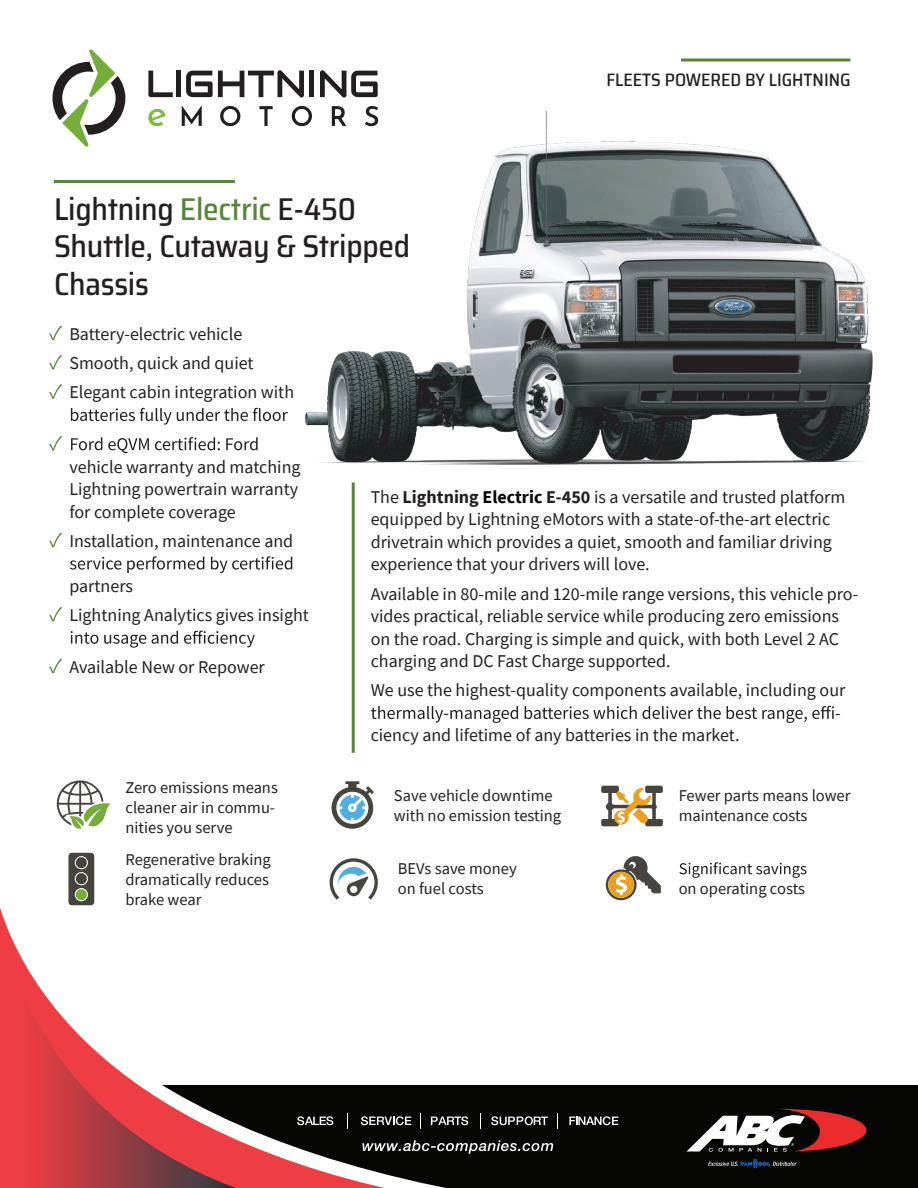
<style>
.page{position:relative;width:918px;height:1188px;background:#fff}
.page>*{position:absolute;margin:0;border:0;box-sizing:border-box;transform-origin:0 0}
.t1{font:500 semi-condensed 31.5px/37.8px "Saira";letter-spacing:-.01em;color:#231f20}
.t2{font:18px/22.5px "Source Sans Pro";color:#231f20}
.t3{font:500 semi-condensed 18px "Saira";color:#231f20}
.t4{font:16.5px/19.8px "Source Sans Pro";color:#231f20}
.s1{color:#59853b}
.s2{font-weight:700}
.s3{font-weight:700;color:#040503}
</style>
<div class="page">
<svg style="left:681px;top:58px;width:169px;height:4px"></svg>
<hr style="left:54px;top:180px;width:181px;height:3px;background:#59853b">
<hr style="left:352px;top:482px;width:3px;height:271px;background:#59853b">
<img style="left:291px;top:84px;width:582px;height:410px">
<svg style="left:371px;top:706px;width:463px;height:17px"></svg>
<svg style="left:332px;top:781px;width:42px;height:43px"></svg>
<svg style="left:601px;top:786px;width:62px;height:40px"></svg>
<svg style="left:56px;top:780px;width:54px;height:44px"></svg>
<svg style="left:606px;top:856px;width:55px;height:44px"></svg>
<svg style="left:679px;top:862px;width:127px;height:16px"></svg>
<svg style="left:49px;top:326px;width:13px;height:14px"></svg>
<svg style="left:49px;top:355px;width:13px;height:15px"></svg>
<svg style="left:49px;top:384px;width:13px;height:15px"></svg>
<svg style="left:71px;top:408px;width:217px;height:17px"></svg>
<svg style="left:49px;top:436px;width:13px;height:15px"></svg>
<svg style="left:71px;top:437px;width:187px;height:16px"></svg>
<svg style="left:49px;top:533px;width:13px;height:14px"></svg>
<svg style="left:70px;top:556px;width:222px;height:17px"></svg>
<svg style="left:49px;top:607px;width:13px;height:15px"></svg>
<svg style="left:71px;top:631px;width:184px;height:17px"></svg>
<svg style="left:49px;top:659px;width:13px;height:14px"></svg>
<svg style="left:52px;top:50px;width:73px;height:97px"></svg>
<svg style="left:148px;top:109px;width:18px;height:17px"></svg>
<svg style="left:220px;top:106px;width:20px;height:20px"></svg>
<svg style="left:259px;top:106px;width:14px;height:20px"></svg>
<svg style="left:292px;top:106px;width:20px;height:20px"></svg>
<svg style="left:332px;top:106px;width:14px;height:20px"></svg>
<svg style="left:365px;top:106px;width:13px;height:20px"></svg>
<svg style="left:182px;top:105px;width:20px;height:21px"></svg>
<svg style="left:148px;top:71px;width:25px;height:26px"></svg>
<div style="left:176px;top:71px;width:5px;height:26px;background:#231f20"></div>
<svg style="left:186px;top:70px;width:118px;height:28px"></svg>
<hr style="left:310px;top:71px;width:4px;height:26px;background:#231f20">
<svg style="left:320px;top:70px;width:58px;height:28px"></svg>
<div style="left:0;top:1085px;width:918px;height:103px;background:#050504"></div>
<svg style="left:708px;top:1159px;width:89px;height:9px"></svg>
<svg style="left:687px;top:1109px;width:180px;height:43px"></svg>
<svg style="left:503px;top:1143px;width:50px;height:9px"></svg>
<svg style="left:503px;top:1116px;width:45px;height:9px"></svg>
<svg style="left:569px;top:1116px;width:49px;height:9px"></svg>
<svg style="left:557px;top:1113px;width:1px;height:15px"></svg>
<svg style="left:267px;top:824px;width:167px;height:364px"></svg>
<svg style="left:0;top:824px;width:267px;height:364px"></svg>
<h1 class="t1" style="left:54px;top:189px;width:358px">Lightning <span class="s1">Electric</span> E-450<br>Shuttle, Cutaway &amp; Stripped<br>Chassis</h1>
<p class="t2" style="left:69px;top:319px;width:226px;line-height:29.2px">Battery-electric vehicle<br>Smooth, quick and quiet<br>Elegant cabin integration with</p>
<p class="t3" style="left:606px;top:67px;width:246px">FLEETS POWERED BY LIGHTNING</p>
<p class="t2" style="left:69px;top:455px;width:233px">vehicle warranty and matching<br>Lightning powertrain warranty for complete coverage</p>
<p class="t2" style="left:69px;top:530px;width:225px">Installation, maintenance and</p>
<p class="t2" style="left:69px;top:571px;width:241px;line-height:29.2px">partners<br>Lightning Analytics gives insight</p>
<p class="t2" style="left:69px;top:656px;width:197px">Available New or Repower</p>
<p class="t4" style="left:125px;top:778px;width:154px">Zero emissions means cleaner air in commu&shy;nities you serve</p>
<p class="t4" style="left:125px;top:850px;width:147px;text-align:justify">Regenerative braking dramatically reduces brake wear</p>
<p class="t2" style="left:371px;top:486px;width:476px">The <span class="s2">Lightning</span> <span class="s3">Electric</span> <span class="s2">E-450</span> is a versatile and trusted platform equipped by Lightning eMotors with a state-of-the-art electric drivetrain which provides a quiet, smooth and familiar driving experience that your drivers will love.</p>
<p class="t2" style="left:371px;top:582px;width:489px">Available in 80-mile and 120-mile range versions, this vehicle pro&shy;vides practical, reliable service while producing zero emissions on the road. Charging is simple and quick, with both Level 2 AC charging and DC Fast Charge supported.</p>
<p class="t2" style="left:371px;top:679px;width:476px">We use the highest-quality components available, including our</p>
<p class="t2" style="left:835px;top:702px;width:7px">-</p>
<p class="t2" style="left:371px;top:724px;width:370px">ciency and lifetime of any batteries in the market.</p>
<p class="t4" style="left:394px;top:786px;width:169px">Save vehicle downtime with no emission testing</p>
<p class="t4" style="left:679px;top:786px;width:173px">Fewer parts means lower maintenance costs</p>
<p class="t4" style="left:398px;top:859px;width:120px">BEVs save money on fuel costs</p>
<p class="t4" style="left:679px;top:878px;width:128px">on operating costs</p>
</div>
